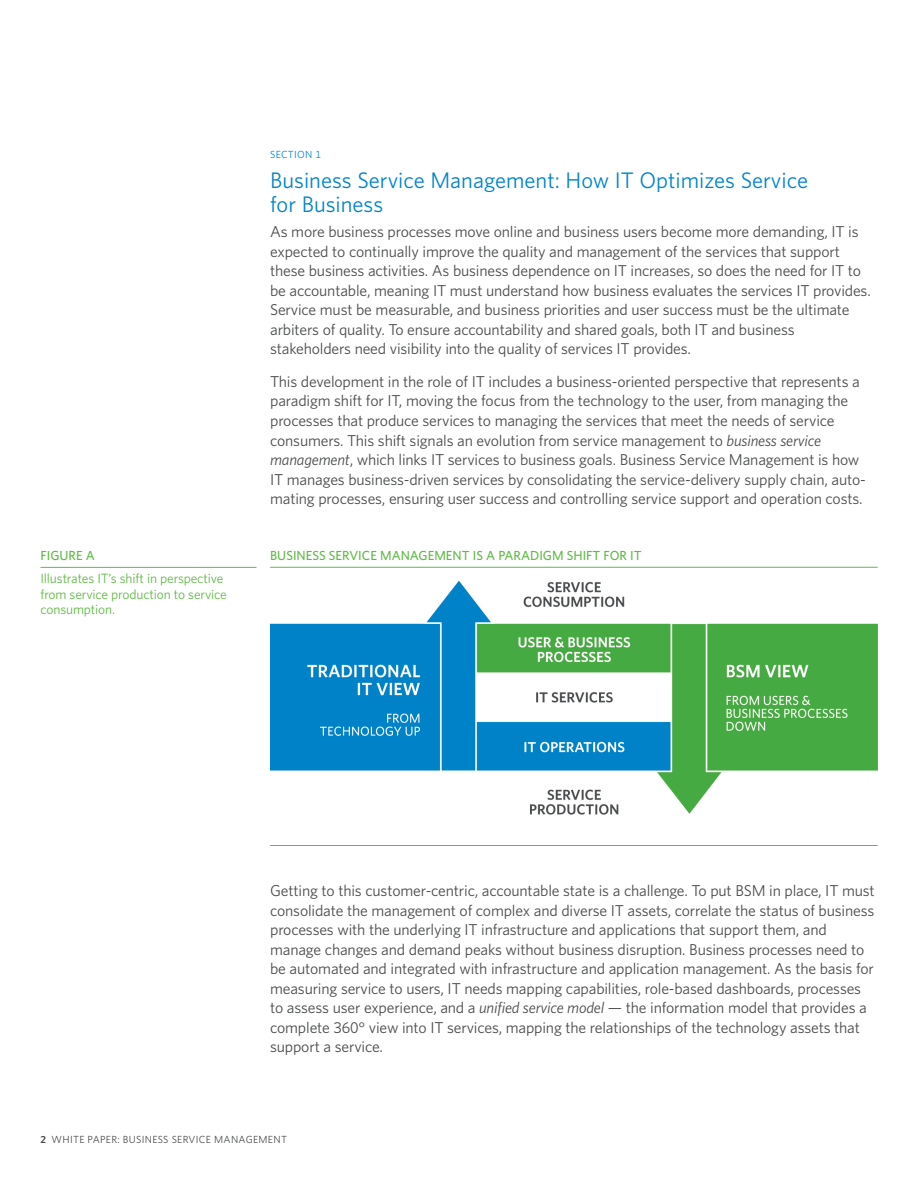
<style>
.page{position:relative;width:918px;height:1188px;background:#fff}
.page>*{position:absolute;margin:0;border:0;box-sizing:border-box;transform-origin:0 0}
.t1{font:22.5px/24px "Whitney CA";color:#0085cb}
.t2{font:15.75px/19.5px "Whitney CA";letter-spacing:-.01em;color:#4b4c4d}
.t3{font:13.5px/15.8px "Whitney CA";letter-spacing:-.01em;color:#60bb46}
.t4{font:500 13.2px "Whitney CA";color:#60bb46}
.t5{font:10.35px "Whitney CA";letter-spacing:.025em;color:#4b4c4d}
.t6{font:10.35px "Whitney CA";letter-spacing:.025em;color:#0085cb}
.s1{font-style:italic}
.s2{font-weight:600}
</style>
<div class="page">
<hr style="left:270px;top:567px;width:608px;height:1px;background:#60bb46">
<hr style="left:270px;top:845px;width:608px;height:1px;background:#60bb46">
<hr style="left:40px;top:567px;width:216px;height:1px;background:#60bb46">
<img style="left:270px;top:580px;width:607px;height:235px">
<p class="t4" style="left:40px;top:550px;width:56px">FIGURE A</p>
<p class="t3" style="left:40px;top:571px;width:188px">Illustrates IT’s shift in perspective from service production to service consumption.</p>
<p class="t6" style="left:270px;top:150px;width:53px">SECTION 1</p>
<h1 class="t1" style="left:270px;top:169px;width:539px">Business Service Management: How IT Optimizes Service for Business</h1>
<p class="t2" style="left:270px;top:223px;width:602px">As more business processes move online and business users become more demanding, IT is expected to continually improve the quality and management of the services that support these business activities. As business dependence on IT increases, so does the need for IT to be accountable, meaning IT must understand how business evaluates the services IT provides.<br>Service must be measurable, and business priorities and user success must be the ultimate arbiters of quality. To ensure accountability and shared goals, both IT and business stakeholders need visibility into the quality of services IT provides.</p>
<p class="t2" style="left:270px;top:373px;width:597px">This development in the role of IT includes a business-oriented perspective that represents a paradigm shift for IT, moving the focus from the technology to the user, from managing the processes that produce services to managing the services that meet the needs of service consumers. This shift signals an evolution from service management to <span class="s1">business service management</span>, which links IT services to business goals. Business Service Management is how IT manages business-driven services by consolidating the service-delivery supply chain, auto - mating processes, ensuring user success and controlling service support and operation costs.</p>
<p class="t4" style="left:270px;top:550px;width:373px">BUSINESS SERVICE MANAGEMENT IS A PARADIGM SHIFT FOR IT</p>
<p class="t2" style="left:270px;top:882px;width:606px">Getting to this customer-centric, accountable state is a challenge. To put BSM in place, IT must consolidate the management of complex and diverse IT assets, correlate the status of business processes with the underlying IT infrastructure and applications that support them, and manage changes and demand peaks without business disruption. Business processes need to be automated and integrated with infrastructure and application management. As the basis for measuring service to users, IT needs mapping capabilities, role-based dashboards, processes to assess user experience, and a <span class="s1">unified service model</span> — the information model that provides a complete 360° view into IT services, mapping the relationships of the technology assets that support a service.</p>
<p class="t5" style="left:40px;top:1136px;width:248px"><span class="s2">2</span> WHITE PAPER: BUSINESS SERVICE MANAGEMENT</p>
</div>
